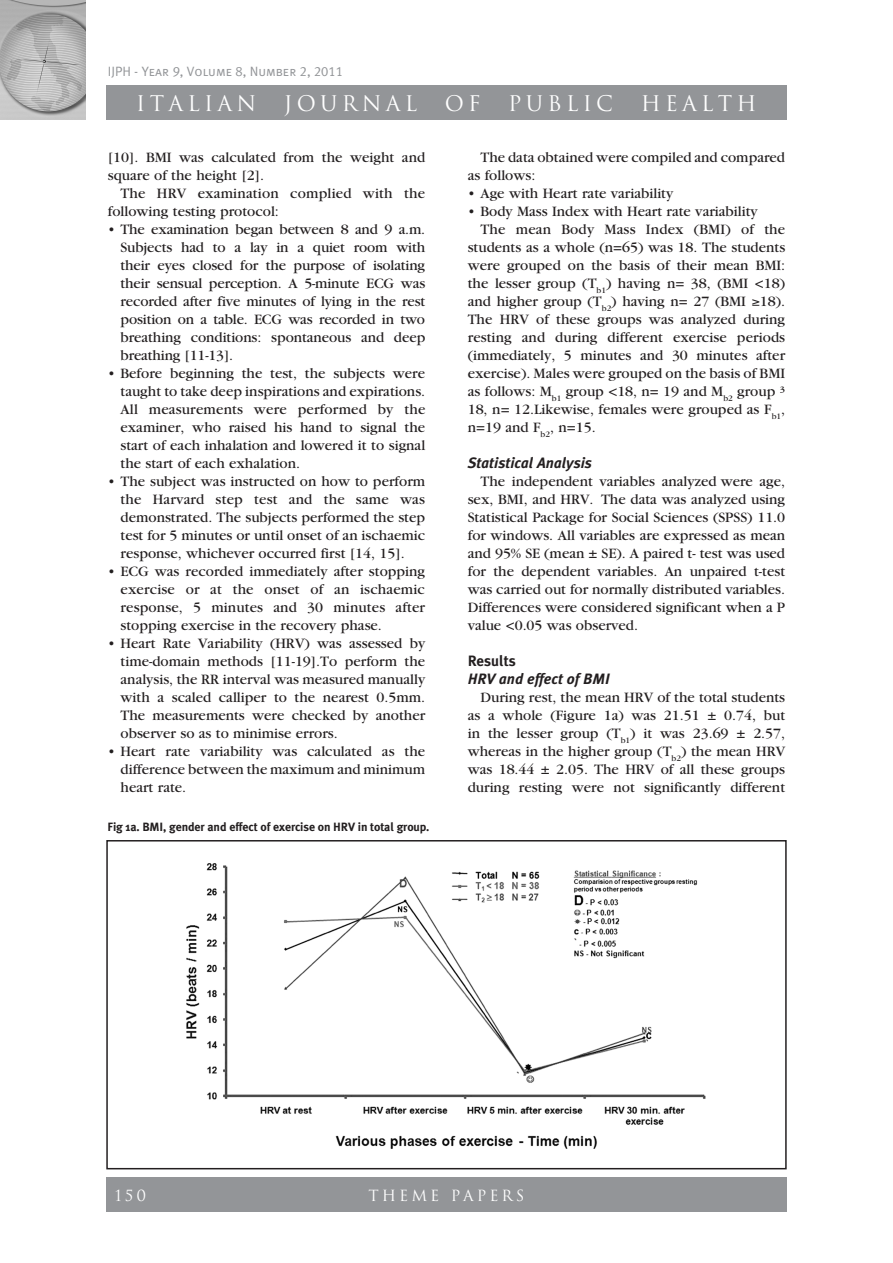
<style>
.page{position:relative;width:893px;height:1263px;background:#fff}
.page>*{position:absolute;margin:0;border:0;box-sizing:border-box;transform-origin:0 0}
.t1{font:21px "Trajan";letter-spacing:.2em;color:#fff}
.t2{font:15px/18px "Garamond";color:#231f20;text-align:justify}
.t3{font:italic 700 15px "Meta Plus";color:#231f20}
.t4{font:15px "Trajan";letter-spacing:.2em;color:#fff}
.t5{font:700 15px "Meta Plus";color:#231f20}
.t6{font:13.5px "Meta Plus Normal Caps";color:#939598}
.t7{font:700 12px "Meta Plus";letter-spacing:-.01em;color:#231f20}
</style>
<div class="page">
<img style="left:0;top:0;width:85px;height:119px">
<div style="left:106px;top:85px;width:681px;height:34px;background:#939598"></div>
<div style="left:106px;top:1178px;width:681px;height:34px;background:#939598"></div>
<img style="left:186px;top:863px;width:520px;height:286px">
<div style="left:106px;top:840px;width:681px;height:329px;border:2px solid #231f20"></div>
<p class="t6" style="left:108px;top:63px;width:237px">IJPH - Year 9, Volume 8, Number 2, 2011</p>
<h1 class="t1" style="left:136px;top:91px;width:121px">ITALIAN</h1>
<h1 class="t1" style="left:284px;top:91px;width:135px">JOURNAL</h1>
<h1 class="t1" style="left:445px;top:91px;width:37px">OF</h1>
<h1 class="t1" style="left:508px;top:91px;width:106px">PUBLIC</h1>
<h1 class="t1" style="left:641px;top:91px;width:117px">HEALTH</h1>
<p class="t2" style="left:108px;top:148px;width:319px">[10]. BMI was calculated from the weight and square of the height [2].</p>
<p class="t2" style="left:108px;top:184px;width:319px;text-indent:13px">The HRV examination complied with the following testing protocol:</p>
<p class="t2" style="left:121px;top:220px;width:306px;text-indent:-13px">• The examination began between 8 and 9 a.m.<br>Subjects had to a lay in a quiet room with their eyes closed for the purpose of isolating their sensual perception. A 5-minute ECG was recorded after five minutes of lying in the rest position on a table. ECG was recorded in two breathing conditions: spontaneous and deep breathing [11-13].</p>
<p class="t2" style="left:121px;top:364px;width:306px;text-indent:-13px">• Before beginning the test, the subjects were taught to take deep inspirations and expirations.<br>All measurements were performed by the examiner, who raised his hand to signal the start of each inhalation and lowered it to signal the start of each exhalation.</p>
<p class="t2" style="left:121px;top:472px;width:306px;text-indent:-13px">• The subject was instructed on how to perform the Harvard step test and the same was demonstrated. The subjects performed the step test for 5 minutes or until onset of an ischaemic response, whichever occurred first [14, 15].</p>
<p class="t2" style="left:121px;top:562px;width:306px;text-indent:-13px">• ECG was recorded immediately after stopping exercise or at the onset of an ischaemic response, 5 minutes and 30 minutes after stopping exercise in the recovery phase.</p>
<p class="t2" style="left:121px;top:634px;width:306px;text-indent:-13px">• Heart Rate Variability (HRV) was assessed by time-domain methods [11-19].To perform the analysis, the RR interval was measured manually with a scaled calliper to the nearest 0.5mm.<br>The measurements were checked by another observer so as to minimise errors.</p>
<p class="t2" style="left:121px;top:742px;width:306px;text-indent:-13px">• Heart rate variability was calculated as the difference between the maximum and minimum heart rate.</p>
<p class="t7" style="left:107px;top:820px;width:323px">Fig 1a. BMI, gender and effect of exercise on HRV in total group.</p>
<p class="t2" style="left:468px;top:148px;width:319px;text-indent:13px">The data obtained were compiled and compared as follows:</p>
<p class="t2" style="left:468px;top:184px;width:207px">• Age with Heart rate variability</p>
<p class="t2" style="left:468px;top:202px;width:291px">• Body Mass Index with Heart rate variability</p>
<p class="t2" style="left:480px;top:220px;width:306px">The mean Body Mass Index (BMI) of the</p>
<p class="t2" style="left:468px;top:238px;width:319px">students as a whole (n=65) was 18. The students</p>
<p class="t2" style="left:468px;top:256px;width:319px">were grouped on the basis of their mean BMI:</p>
<p class="t2" style="left:468px;top:274px;width:319px">the lesser group (T<sub>b1</sub>) having n= 38, (BMI &lt;18)</p>
<p class="t2" style="left:468px;top:292px;width:319px">and higher group (T<sub>b2</sub>) having n= 27 (BMI ≥18).</p>
<p class="t2" style="left:468px;top:310px;width:319px">The HRV of these groups was analyzed during</p>
<p class="t2" style="left:468px;top:328px;width:319px">resting and during different exercise periods</p>
<p class="t2" style="left:468px;top:346px;width:319px">(immediately, 5 minutes and 30 minutes after</p>
<p class="t2" style="left:468px;top:364px;width:319px">exercise). Males were grouped on the basis of BMI</p>
<p class="t2" style="left:468px;top:382px;width:319px">as follows: M<sub>b1</sub> group &lt;18, n= 19 and M<sub>b2</sub> group ³</p>
<p class="t2" style="left:468px;top:400px;width:319px">18, n= 12.Likewise, females were grouped as F<sub>b1</sub>,</p>
<p class="t2" style="left:468px;top:418px;width:129px">n=19 and F<sub>b2</sub>, n=15.</p>
<p class="t3" style="left:468px;top:454px;width:126px">Statistical Analysis</p>
<p class="t2" style="left:468px;top:472px;width:319px;text-indent:13px">The independent variables analyzed were age, sex, BMI, and HRV. The data was analyzed using Statistical Package for Social Sciences (SPSS) 11.0 for windows. All variables are expressed as mean and 95% SE (mean ± SE). A paired t- test was used for the dependent variables. An unpaired t-test was carried out for normally distributed variables.<br>Differences were considered significant when a P value &lt;0.05 was observed.</p>
<p class="t5" style="left:468px;top:652px;width:49px">Results</p>
<p class="t3" style="left:468px;top:670px;width:143px">HRV and effect of BMI</p>
<p class="t2" style="left:468px;top:688px;width:319px;text-indent:13px">During rest, the mean HRV of the total students as a whole (Figure 1a) was 21.51 ± 0.74, but in the lesser group (T<sub>b1</sub>) it was 23.69 ± 2.57, whereas in the higher group (T<sub>b2</sub>) the mean HRV was 18.44 ± 2.05. The HRV of all these groups during resting were not significantly different</p>
<p class="t4" style="left:115px;top:1186px;width:33px">150</p>
<p class="t4" style="left:368px;top:1186px;width:157px">THEME PAPERS</p>
</div>
